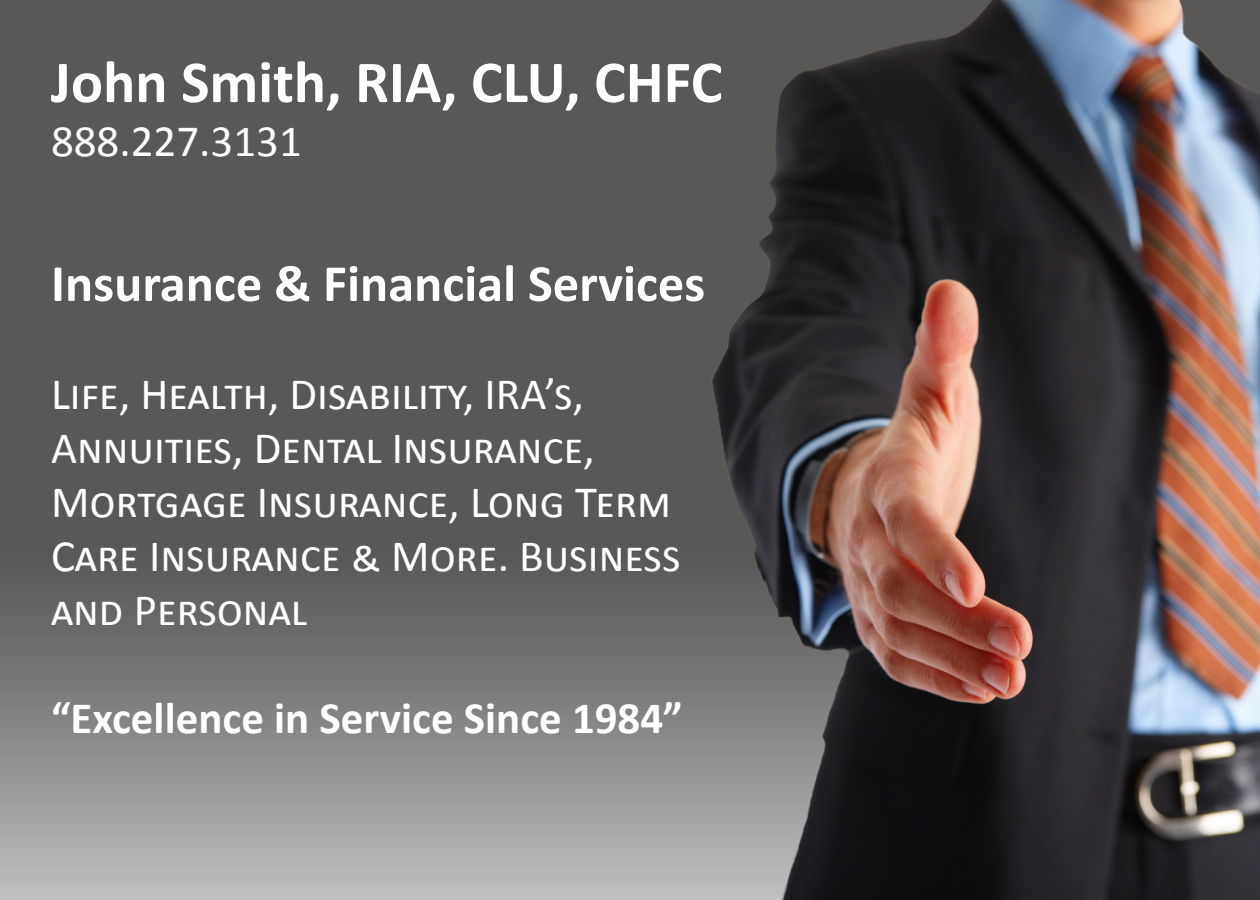
<style>
.page{position:relative;width:1260px;height:900px;background:#fff}
.page>*{position:absolute;margin:0;border:0;box-sizing:border-box;transform-origin:0 0}
.t1{font:700 60px "Calibri";color:#fff}
.t2{font:700 52.5px "Calibri";color:#fff}
.t3{font:45px/54px "Calibri";color:#fff}
.t4{font:700 45px "Calibri";color:#fff}
</style>
<div class="page">
<svg style="left:0;top:0;width:357px;height:900px;background:#6c6969"></svg>
<img style="left:357px;top:0;width:903px;height:900px">
<p class="t1" style="left:51px;top:44px;width:673px">John Smith, RIA, CLU, CHFC</p>
<p class="t3" style="left:51px;top:114px;width:252px">888.227.3131</p>
<p class="t2" style="left:51px;top:250px;width:656px">Insurance &amp; Financial Services</p>
<p class="t3" style="left:51px;top:367px;width:631px">Life, Health, Disability, IRA’s,<br>Annuities, Dental Insurance,<br>Mortgage Insurance, Long Term<br>Care Insurance &amp; More. Business and Personal</p>
<p class="t4" style="left:51px;top:689px;width:633px">“Excellence in Service Since 1984”</p>
</div>
